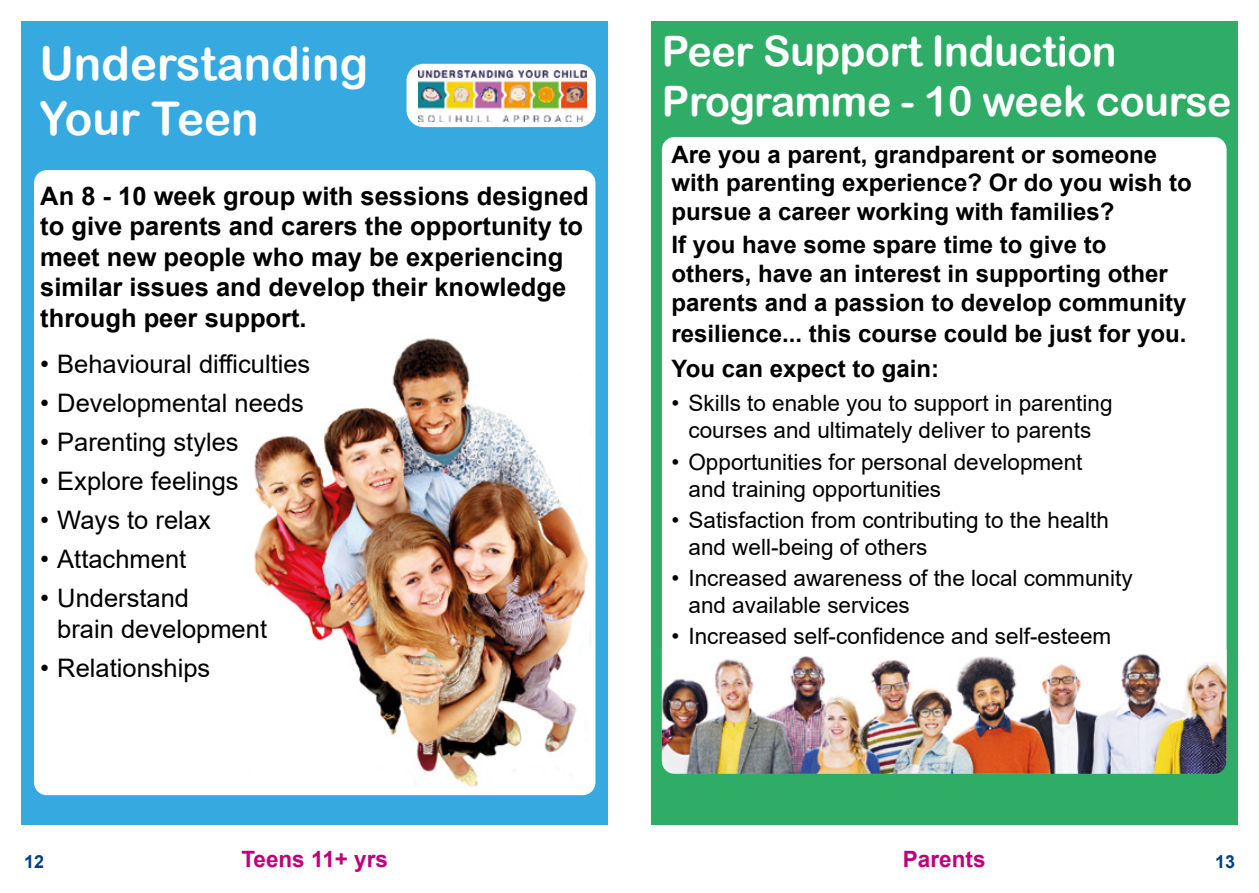
<style>
.page{position:relative;width:1259px;height:893px;background:#fff}
.page>*{position:absolute;margin:0;border:0;box-sizing:border-box;transform-origin:0 0}
.t1{font:46.5px/55.8px "Arial Rounded MT Bold";color:#fff}
.t2{font:42px/50.4px "Arial Rounded MT Bold";letter-spacing:-.01em;color:#fff}
.t3{font:700 25.5px/30.6px "Arial";color:#000}
.t4{font:25.5px/30.6px "Arial";color:#000}
.t5{font:700 24px/29.4px "Arial";color:#000}
.t6{font:22.5px/27px "Arial";color:#000}
.t7{font:700 22.5px "Arial";color:#bf0078}
.t8{font:700 18px "Arial";color:#033f85}
</style>
<div class="page">
<div style="left:21px;top:21px;width:587px;height:804px;background:#36a9e1"></div>
<div style="left:34px;top:170px;width:561px;height:625px;background:#fff;border-radius:13px"></div>
<div style="left:651px;top:21px;width:586px;height:804px;background:#2fac66"></div>
<div style="left:662px;top:137px;width:564px;height:636px;background:#fff;border-radius:13px"></div>
<img style="left:249px;top:338px;width:342px;height:449px">
<img style="left:662px;top:653px;width:564px;height:121px">
<div style="left:406px;top:64px;width:190px;height:63px;background:#fff;border-radius:17px"></div>
<img style="left:418px;top:70px;width:168px;height:51px">
<h1 class="t1" style="left:39px;top:35px;width:330px">Understanding<br>Your Teen</h1>
<p class="t3" style="left:40px;top:181px;width:550px">An 8 - 10 week group with sessions designed to give parents and carers the opportunity to meet new people who may be experiencing similar issues and develop their knowledge through peer support.</p>
<p class="t4" style="left:40px;top:348px;width:272px">• Behavioural difficulties</p>
<p class="t4" style="left:40px;top:387px;width:265px">• Developmental needs</p>
<p class="t4" style="left:40px;top:426px;width:200px">• Parenting styles</p>
<p class="t4" style="left:40px;top:465px;width:200px">• Explore feelings</p>
<p class="t4" style="left:40px;top:505px;width:172px">• Ways to relax</p>
<p class="t4" style="left:40px;top:544px;width:147px">• Attachment</p>
<p class="t4" style="left:57px;top:583px;width:211px;text-indent:-17px">• Understand<br>brain development</p>
<p class="t4" style="left:40px;top:652px;width:172px">• Relationships</p>
<h2 class="t2" style="left:662px;top:25px;width:571px">Peer Support Induction<br>Programme - 10 week course</h2>
<p class="t5" style="left:671px;top:140px;width:522px;line-height:28.8px">Are you a parent, grandparent or someone with parenting experience? Or do you wish to pursue a career working with families?</p>
<p class="t5" style="left:671px;top:231px;width:516px">If you have some spare time to give to others, have an interest in supporting other parents and a passion to develop community resilience... this course could be just for you.</p>
<p class="t5" style="left:671px;top:354px;width:269px">You can expect to gain:</p>
<p class="t6" style="left:671px;top:390px;width:442px;text-align:center">• Skills to enable you to support in parenting courses and ultimately deliver to parents</p>
<p class="t6" style="left:688px;top:448px;width:395px;text-indent:-17px">• Opportunities for personal development and training opportunities</p>
<p class="t6" style="left:688px;top:506px;width:422px;text-indent:-17px">• Satisfaction from contributing to the health and well-being of others</p>
<p class="t6" style="left:688px;top:564px;width:445px;text-indent:-17px">• Increased awareness of the local community and available services</p>
<p class="t6" style="left:671px;top:623px;width:441px">• Increased self-confidence and self-esteem</p>
<p class="t8" style="left:24px;top:849px;width:22px">12</p>
<p class="t7" style="left:241px;top:843px;width:148px">Teens 11+ yrs</p>
<p class="t8" style="left:1215px;top:849px;width:22px">13</p>
<p class="t7" style="left:903px;top:843px;width:84px">Parents</p>
</div>
